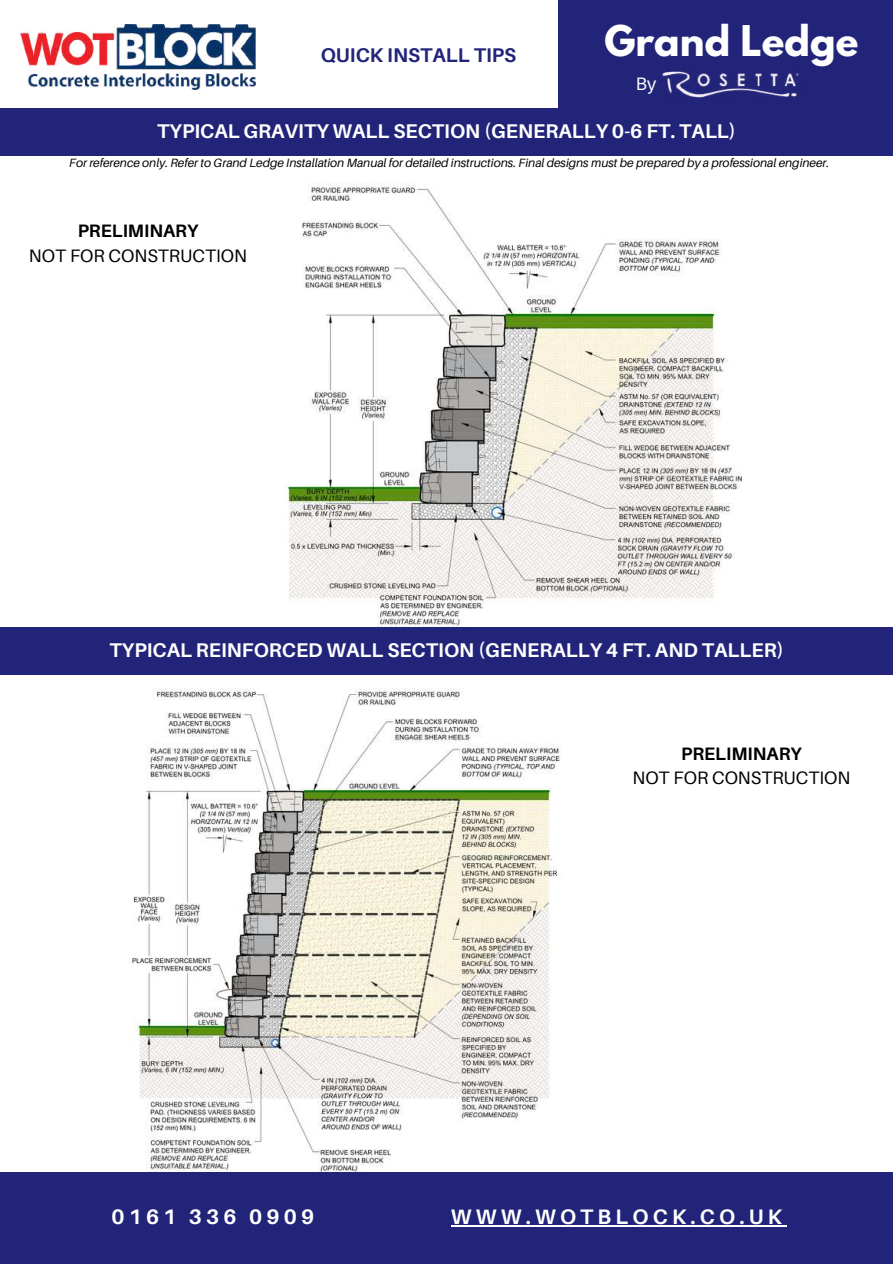
<style>
.page{position:relative;width:893px;height:1264px;background:#fff}
.page>*{position:absolute;margin:0;border:0;box-sizing:border-box;transform-origin:0 0}
.t1{font:700 37.5px "League Spartan";color:#fff}
.t2{font:700 21px "Aileron";letter-spacing:.2em;color:#fff}
.t3{font:700 19.8px "Aileron";color:#fff}
.t4{font:700 19.8px "Aileron";color:#212478}
.t5{font:18px "Aileron";color:#000}
.t6{font:700 18px "Aileron";color:#000}
.t7{font:18px "Aileron";color:#fff}
.t8{font:italic 12px "Aileron";color:#000}
</style>
<div class="page">
<div style="left:0;top:0;width:892px;height:1263px;background:#212478"></div>
<div style="left:0;top:0;width:557px;height:108px;background:#fff"></div>
<img style="left:20px;top:24px;width:236px;height:65px">
<div style="left:0;top:108px;width:892px;height:1064px;background:#fff"></div>
<img style="left:288px;top:184px;width:453px;height:443px">
<img style="left:128px;top:688px;width:434px;height:484px">
<div style="left:0;top:108px;width:892px;height:48px;background:#212478"></div>
<div style="left:0;top:627px;width:892px;height:48px;background:#212478"></div>
<hr style="left:451px;top:1225px;width:335px;height:1px;background:#fff">
<img style="left:662px;top:71px;width:137px;height:27px">
<h3 class="t4" style="left:321px;top:43px;width:197px">QUICK INSTALL TIPS</h3>
<h1 class="t1" style="left:604px;top:23px;width:255px">Grand Ledge</h1>
<h3 class="t7" style="left:635px;top:73px;width:22px">By</h3>
<h3 class="t3" style="left:157px;top:118px;width:580px">TYPICAL GRAVITY WALL SECTION (GENERALLY 0-6 FT. TALL)</h3>
<p class="t8" style="left:69px;top:155px;width:761px">For reference only. Refer to Grand Ledge Installation Manual for detailed instructions. Final designs must be prepared by a professional engineer.</p>
<h3 class="t6" style="left:78px;top:220px;width:122px">PRELIMINARY</h3>
<h3 class="t5" style="left:29px;top:244px;width:219px">NOT FOR CONSTRUCTION</h3>
<h3 class="t3" style="left:110px;top:637px;width:675px">TYPICAL REINFORCED WALL SECTION (GENERALLY 4 FT. AND TALLER)</h3>
<h3 class="t6" style="left:681px;top:742px;width:122px">PRELIMINARY</h3>
<h3 class="t5" style="left:632px;top:767px;width:219px">NOT FOR CONSTRUCTION</h3>
<h2 class="t2" style="left:111px;top:1203px;width:204px">0161 336 0909</h2>
<h2 class="t2" style="left:451px;top:1203px;width:332px">WWW.WOTBLOCK.CO.UK</h2>
</div>
